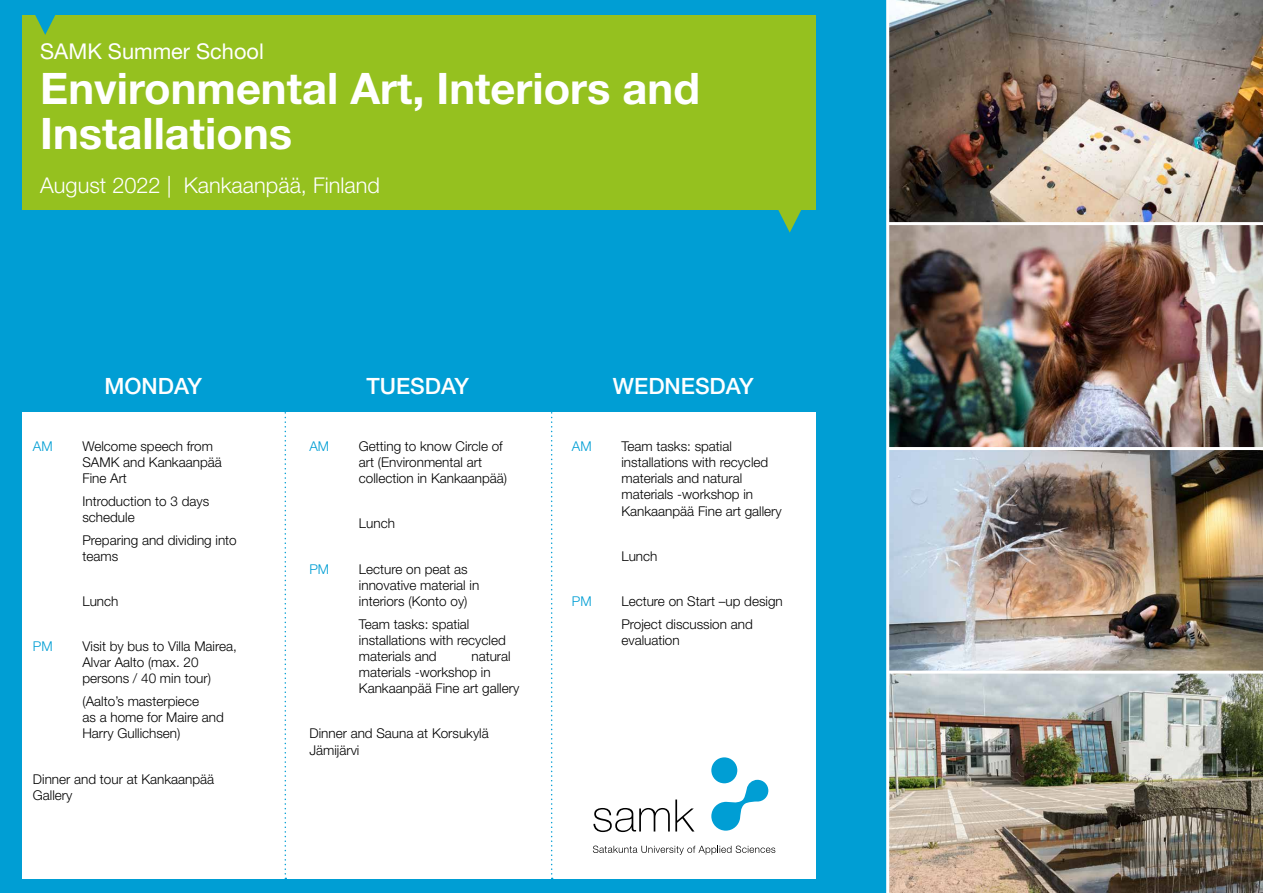
<style>
.page{position:relative;width:1263px;height:893px;background:#009ed4}
.page>*{position:absolute;margin:0;border:0;box-sizing:border-box;transform-origin:0 0}
.t1{font:700 43.5px/45px "Helvetica Neue LT Std";color:#fff}
.t2{font:500 22.5px "Helvetica Neue LT Std";color:#fff}
.t3{font:300 21.75px "Helvetica Neue LT Std";color:#fff}
.t4{font:21.75px "Helvetica Neue LT Std";color:#fff}
.t5{font:300 13.5px/16.2px "Helvetica Neue LT Std";color:#000}
.t6{font:300 13.5px "Helvetica Neue LT Std";color:#009ed4}
</style>
<div class="page">
<div style="left:22px;top:412px;width:794px;height:467px;background:#fff"></div>
<svg style="left:285px;top:412px;width:1px;height:467px"></svg>
<svg style="left:551px;top:412px;width:2px;height:467px"></svg>
<div style="left:22px;top:15px;width:794px;height:194px;background:#95c11f"></div>
<svg style="left:35px;top:15px;width:21px;height:20px"></svg>
<svg style="left:775px;top:209px;width:29px;height:24px"></svg>
<div style="left:711px;top:757px;width:26px;height:26px;background:#009ed4;border-radius:50%"></div>
<svg style="left:711px;top:780px;width:57px;height:51px"></svg>
<svg style="left:593px;top:799px;width:101px;height:33px"></svg>
<svg style="left:593px;top:846px;width:182px;height:9px"></svg>
<img style="left:889px;top:0;width:374px;height:893px">
<hr style="left:888px;top:222px;width:375px;height:3px;background:#fff">
<hr style="left:888px;top:447px;width:375px;height:3px;background:#fff">
<hr style="left:888px;top:671px;width:375px;height:3px;background:#fff">
<hr style="left:886px;top:0;width:3px;height:893px;background:#fff">
<h3 class="t4" style="left:40px;top:38px;width:225px">SAMK Summer School</h3>
<h1 class="t1" style="left:40px;top:65px;width:661px">Environmental Art, Interiors and<br>Installations</h1>
<h3 class="t3" style="left:40px;top:172px;width:341px">August 2022 | Kankaanpää, Finland</h3>
<h2 class="t2" style="left:105px;top:372px;width:99px">MONDAY</h2>
<h2 class="t2" style="left:366px;top:372px;width:104px">TUESDAY</h2>
<h2 class="t2" style="left:613px;top:372px;width:142px">WEDNESDAY</h2>
<p class="t6" style="left:33px;top:438px;width:21px">AM</p>
<p class="t5" style="left:82px;top:438px;width:141px">Welcome speech from<br>SAMK and Kankaanpää<br>Fine Art</p>
<p class="t5" style="left:82px;top:493px;width:128px">Introduction to 3 days schedule</p>
<p class="t5" style="left:82px;top:531px;width:156px">Preparing and dividing into teams</p>
<p class="t5" style="left:82px;top:593px;width:38px">Lunch</p>
<p class="t6" style="left:33px;top:638px;width:21px">PM</p>
<p class="t5" style="left:82px;top:638px;width:156px">Visit by bus to Villa Mairea,<br>Alvar Aalto (max. 20 persons / 40 min tour)</p>
<p class="t5" style="left:82px;top:693px;width:143px">(Aalto’s masterpiece<br>as a home for Maire and<br>Harry Gullichsen)</p>
<p class="t5" style="left:33px;top:770px;width:183px">Dinner and tour at Kankaanpää<br>Gallery</p>
<p class="t6" style="left:309px;top:438px;width:21px">AM</p>
<p class="t5" style="left:359px;top:438px;width:150px">Getting to know Circle of art (Environmental art collection in Kankaanpää)</p>
<p class="t5" style="left:359px;top:515px;width:38px">Lunch</p>
<p class="t6" style="left:309px;top:560px;width:21px">PM</p>
<p class="t5" style="left:359px;top:560px;width:122px">Lecture on peat as innovative material in interiors (Konto oy)</p>
<p class="t5" style="left:359px;top:615px;width:148px">Team tasks: spatial installations with recycled materials and</p>
<p class="t5" style="left:359px;top:648px;width:162px;text-indent:112px">natural materials -workshop in<br>Kankaanpää Fine art gallery</p>
<p class="t5" style="left:309px;top:725px;width:181px">Dinner and Sauna at Korsukylä<br>Jämijärvi</p>
<p class="t6" style="left:572px;top:438px;width:21px">AM</p>
<p class="t5" style="left:621px;top:438px;width:162px">Team tasks: spatial installations with recycled materials and natural materials -workshop in<br>Kankaanpää Fine art gallery</p>
<p class="t5" style="left:621px;top:548px;width:38px">Lunch</p>
<p class="t6" style="left:572px;top:593px;width:21px">PM</p>
<p class="t5" style="left:621px;top:590px;width:163px;line-height:22.5px">Lecture on Start –up design<br>Project discussion and</p>
<p class="t5" style="left:621px;top:631px;width:60px">evaluation</p>
</div>
